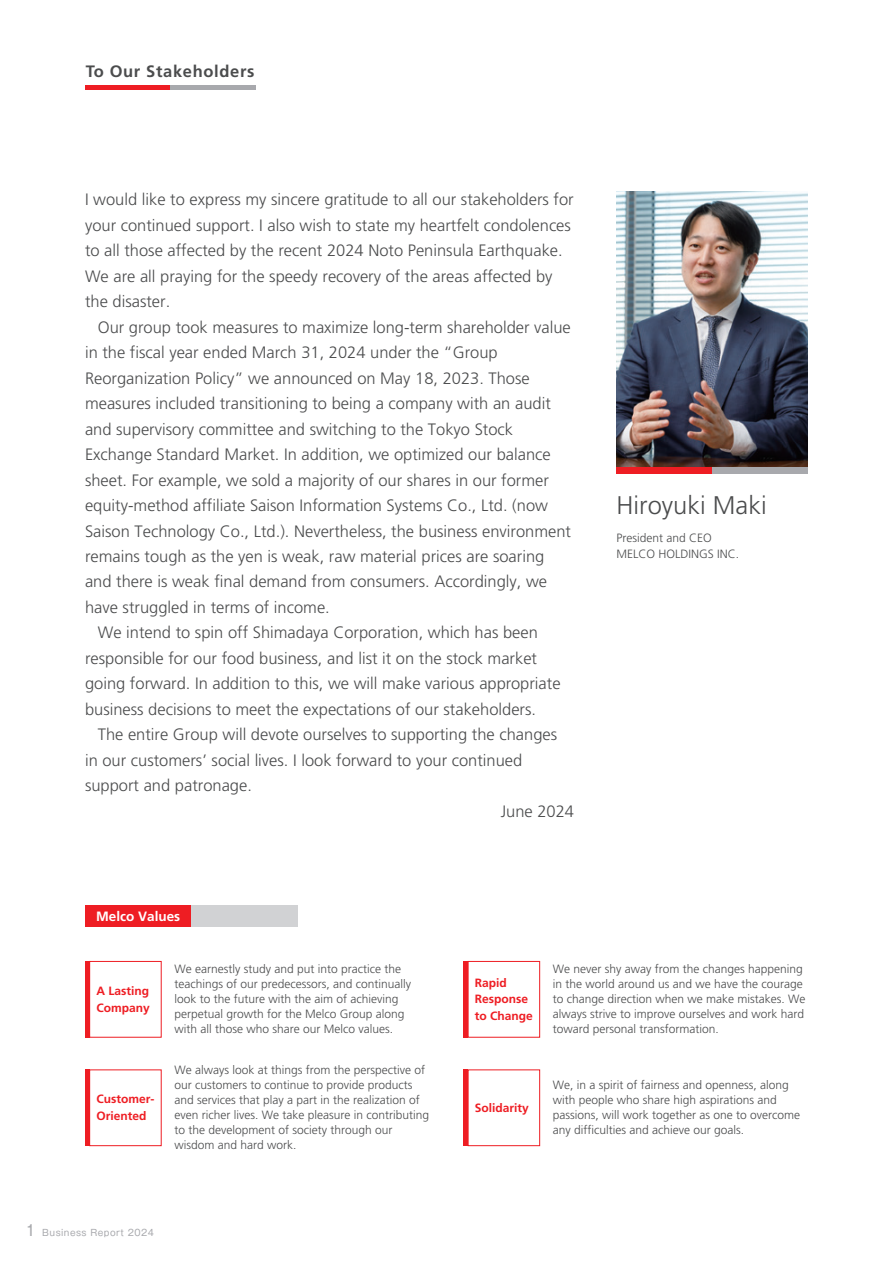
<style>
.page{position:relative;width:893px;height:1263px;background:#fff}
.page>*{position:absolute;margin:0;border:0;box-sizing:border-box;transform-origin:0 0}
.t1{font:300 25.5px "Frutiger LT Std";color:#4b4c4d}
.t2{font:300 16.5px/25.5px "Frutiger LT Std";color:#4b4c4d}
.t3{font:700 16.5px "Frutiger LT Std";letter-spacing:.04em;color:#4b4c4d}
.t4{font:700 13.5px "Frutiger LT Std";color:#fff}
.t5{font:300 12px/15px "Frutiger LT Std";color:#4b4c4d}
.t6{font:700 12px/16.5px "Frutiger LT Std";color:#ee1d23}
.t7{font:9px "Gothic MB101 Pr 5";letter-spacing:.05em;color:#a8a9ad}
.s1{font-size:15px}
</style>
<div class="page">
<img style="left:617px;top:191px;width:191px;height:277px">
<hr style="left:85px;top:85px;width:170px;height:4px;background:#ee1d23">
<hr style="left:170px;top:85px;width:85px;height:4px;background:#a8a9ad">
<div style="left:85px;top:906px;width:106px;height:21px;background:#ee1d23"></div>
<div style="left:191px;top:906px;width:107px;height:21px;background:#d1d2d4"></div>
<div style="left:89px;top:961px;width:73px;height:76px;border:1px solid #ee1d23"></div>
<hr style="left:85px;top:961px;width:4px;height:76px;background:#ee1d23">
<div style="left:468px;top:961px;width:72px;height:76px;border:1px solid #ee1d23"></div>
<div style="left:463px;top:961px;width:5px;height:76px;background:#ee1d23"></div>
<div style="left:617px;top:468px;width:95px;height:6px;background:#ee1d23"></div>
<div style="left:712px;top:468px;width:96px;height:6px;background:#a8a9ad"></div>
<div style="left:89px;top:1069px;width:73px;height:77px;border:1px solid #ee1d23"></div>
<hr style="left:85px;top:1069px;width:4px;height:77px;background:#ee1d23">
<div style="left:468px;top:1069px;width:72px;height:77px;border:1px solid #ee1d23"></div>
<div style="left:463px;top:1069px;width:5px;height:77px;background:#ee1d23"></div>
<p class="t3" style="left:86px;top:62px;width:170px">To Our Stakeholders</p>
<p class="t2" style="left:85px;top:187px;width:490px">I would like to express my sincere gratitude to all our stakeholders for your continued support. I also wish to state my heartfelt condolences to all those affected by the recent 2024 Noto Peninsula Earthquake.<br>We are all praying for the speedy recovery of the areas affected by the disaster.</p>
<p class="t2" style="left:98px;top:314px;width:475px">Our group took measures to maximize long-term shareholder value</p>
<p class="t2" style="left:85px;top:340px;width:414px">in the fiscal year ended March 31, 2024 under the “Group</p>
<p class="t2" style="left:85px;top:365px;width:446px">Reorganization Policy” we announced on May 18, 2023. Those</p>
<p class="t2" style="left:85px;top:391px;width:467px">measures included transitioning to being a company with an audit</p>
<p class="t2" style="left:85px;top:416px;width:430px">and supervisory committee and switching to the Tokyo Stock</p>
<p class="t2" style="left:85px;top:442px;width:467px">Exchange Standard Market. In addition, we optimized our balance</p>
<p class="t2" style="left:85px;top:467px;width:465px">sheet. For example, we sold a majority of our shares in our former</p>
<p class="t2" style="left:85px;top:493px;width:464px">equity-method affiliate Saison Information Systems Co., Ltd. (now</p>
<p class="t2" style="left:85px;top:518px;width:487px">Saison Technology Co., Ltd.). Nevertheless, the business environment</p>
<p class="t2" style="left:85px;top:544px;width:461px">remains tough as the yen is weak, raw material prices are soaring</p>
<p class="t2" style="left:85px;top:569px;width:464px">and there is weak final demand from consumers. Accordingly, we</p>
<p class="t2" style="left:85px;top:595px;width:246px">have struggled in terms of income.</p>
<p class="t2" style="left:98px;top:620px;width:442px">We intend to spin off Shimadaya Corporation, which has been</p>
<p class="t2" style="left:85px;top:646px;width:454px">responsible for our food business, and list it on the stock market</p>
<p class="t2" style="left:85px;top:671px;width:477px">going forward. In addition to this, we will make various appropriate</p>
<p class="t2" style="left:85px;top:697px;width:453px">business decisions to meet the expectations of our stakeholders.</p>
<p class="t2" style="left:98px;top:722px;width:461px">The entire Group will devote ourselves to supporting the changes</p>
<p class="t2" style="left:85px;top:748px;width:439px">in our customers’ social lives. I look forward to your continued</p>
<p class="t2" style="left:85px;top:773px;width:168px">support and patronage.</p>
<p class="t2" style="left:501px;top:799px;width:75px">June 2024</p>
<p class="t4" style="left:96px;top:908px;width:86px">Melco Values</p>
<h1 class="t1" style="left:617px;top:491px;width:152px">Hiroyuki Maki</h1>
<p class="t5" style="left:617px;top:529px;width:124px;line-height:16.5px">President and CEO<br>MELCO HOLDINGS INC.</p>
<p class="t5" style="left:174px;top:962px;width:238px">We earnestly study and put into practice the teachings of our predecessors, and continually look to the future with the aim of achieving perpetual growth for the Melco Group along with all those who share our Melco values.</p>
<p class="t5" style="left:553px;top:962px;width:254px">We never shy away from the changes happening in the world around us and we have the courage to change direction when we make mistakes. We always strive to improve ourselves and work hard toward personal transformation.</p>
<p class="t6" style="left:96px;top:983px;width:55px">A Lasting<br>Company</p>
<p class="t6" style="left:475px;top:974px;width:60px">Rapid<br>Response to Change</p>
<p class="t5" style="left:174px;top:1063px;width:256px">We always look at things from the perspective of our customers to continue to provide products and services that play a part in the realization of even richer lives. We take pleasure in contributing to the development of society through our wisdom and hard work.</p>
<p class="t6" style="left:96px;top:1091px;width:59px">Customer-<br>Oriented</p>
<p class="t6" style="left:475px;top:1099px;width:56px">Solidarity</p>
<p class="t5" style="left:553px;top:1078px;width:249px">We, in a spirit of fairness and openness, along with people who share high aspirations and passions, will work together as one to overcome any difficulties and achieve our goals.</p>
<p class="t7" style="left:26px;top:1225px;width:130px"><span class="s1">1</span> Business Report 2024</p>
</div>
